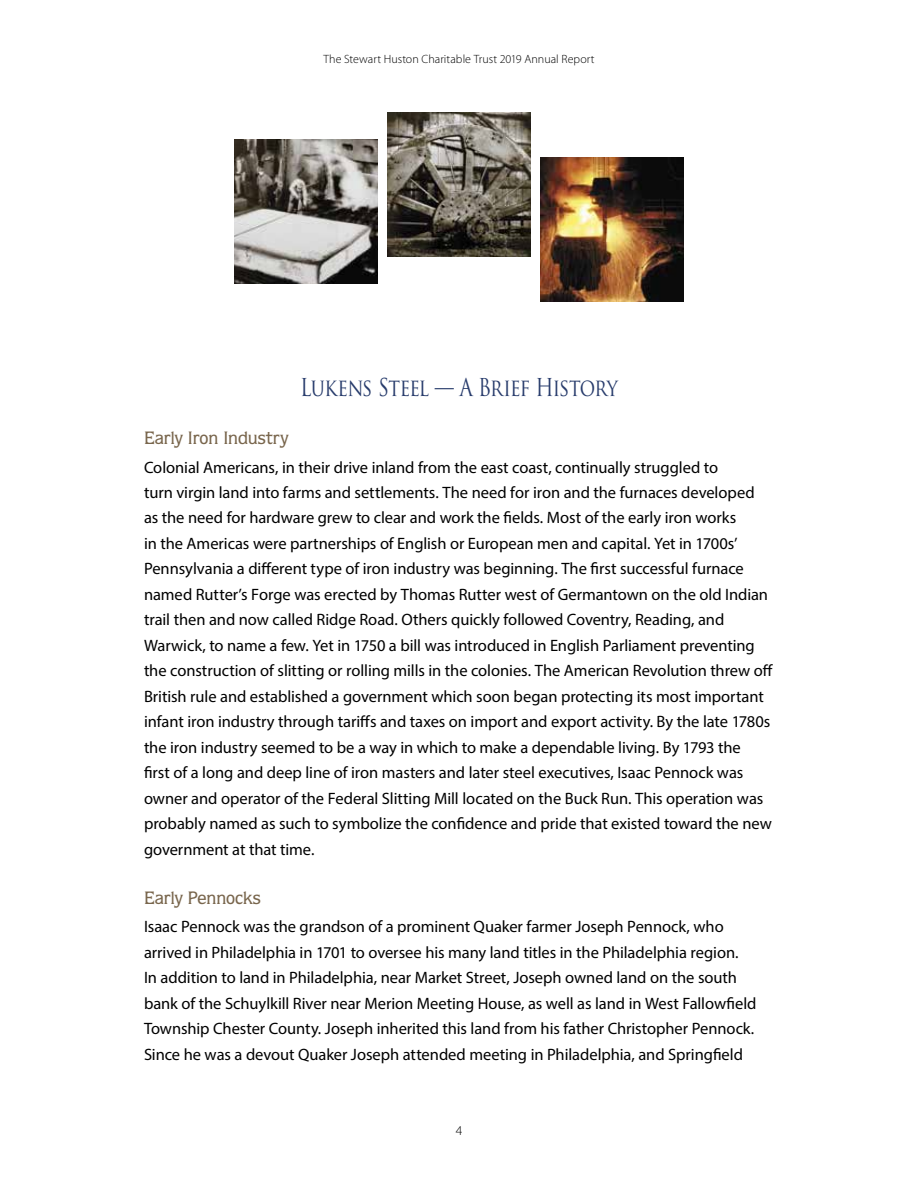
<style>
.page{position:relative;width:918px;height:1188px;background:#fff}
.page>*{position:absolute;margin:0;border:0;box-sizing:border-box;transform-origin:0 0}
.t1{font:24px "Trajan Pro";letter-spacing:-.04em;color:#283c6c;scale:.8 1}
.t2{font:500 18px "Quorum";letter-spacing:-.005em;color:#79664d}
.t3{font:16.5px/25.5px "Myriad Pro";letter-spacing:-.005em;color:#000}
.t4{font:300 13.5px "Myriad Pro";color:#000}
.t5{font:300 12px "Myriad Pro";letter-spacing:.005em;color:#000}
</style>
<div class="page">
<img style="left:387px;top:112px;width:144px;height:144px">
<img style="left:234px;top:140px;width:144px;height:144px">
<img style="left:540px;top:158px;width:144px;height:144px">
<p class="t5" style="left:323px;top:52px;width:273px">The Stewart Huston Charitable Trust 2019 Annual Report</p>
<h1 class="t1" style="left:300px;top:372px;width:399px">Lukens Steel — A Brief History</h1>
<p class="t2" style="left:144px;top:427px;width:146px">Early Iron Industry</p>
<p class="t3" style="left:144px;top:454px;width:631px">Colonial Americans, in their drive inland from the east coast, continually struggled to<br>turn virgin land into farms and settlements. The need for iron and the furnaces developed as the need for hardware grew to clear and work the fields. Most of the early iron works<br>in the Americas were partnerships of English or European men and capital. Yet in 1700s’ Pennsylvania a different type of iron industry was beginning. The first successful furnace named Rutter’s Forge was erected by Thomas Rutter west of Germantown on the old Indian trail then and now called Ridge Road. Others quickly followed Coventry, Reading, and Warwick, to name a few. Yet in 1750 a bill was introduced in English Parliament preventing the construction of slitting or rolling mills in the colonies. The American Revolution threw off British rule and established a government which soon began protecting its most important infant iron industry through tariffs and taxes on import and export activity. By the late 1780s the iron industry seemed to be a way in which to make a dependable living. By 1793 the<br>first of a long and deep line of iron masters and later steel executives, Isaac Pennock was owner and operator of the Federal Slitting Mill located on the Buck Run. This operation was probably named as such to symbolize the confidence and pride that existed toward the new government at that time.</p>
<p class="t2" style="left:144px;top:887px;width:118px">Early Pennocks</p>
<p class="t3" style="left:144px;top:914px;width:614px">Isaac Pennock was the grandson of a prominent Quaker farmer Joseph Pennock, who arrived in Philadelphia in 1701 to oversee his many land titles in the Philadelphia region.<br>In addition to land in Philadelphia, near Market Street, Joseph owned land on the south bank of the Schuylkill River near Merion Meeting House, as well as land in West Fallowfield Township Chester County. Joseph inherited this land from his father Christopher Pennock.<br>Since he was a devout Quaker Joseph attended meeting in Philadelphia, and Springfield</p>
<p class="t4" style="left:456px;top:1123px;width:8px">4</p>
</div>
